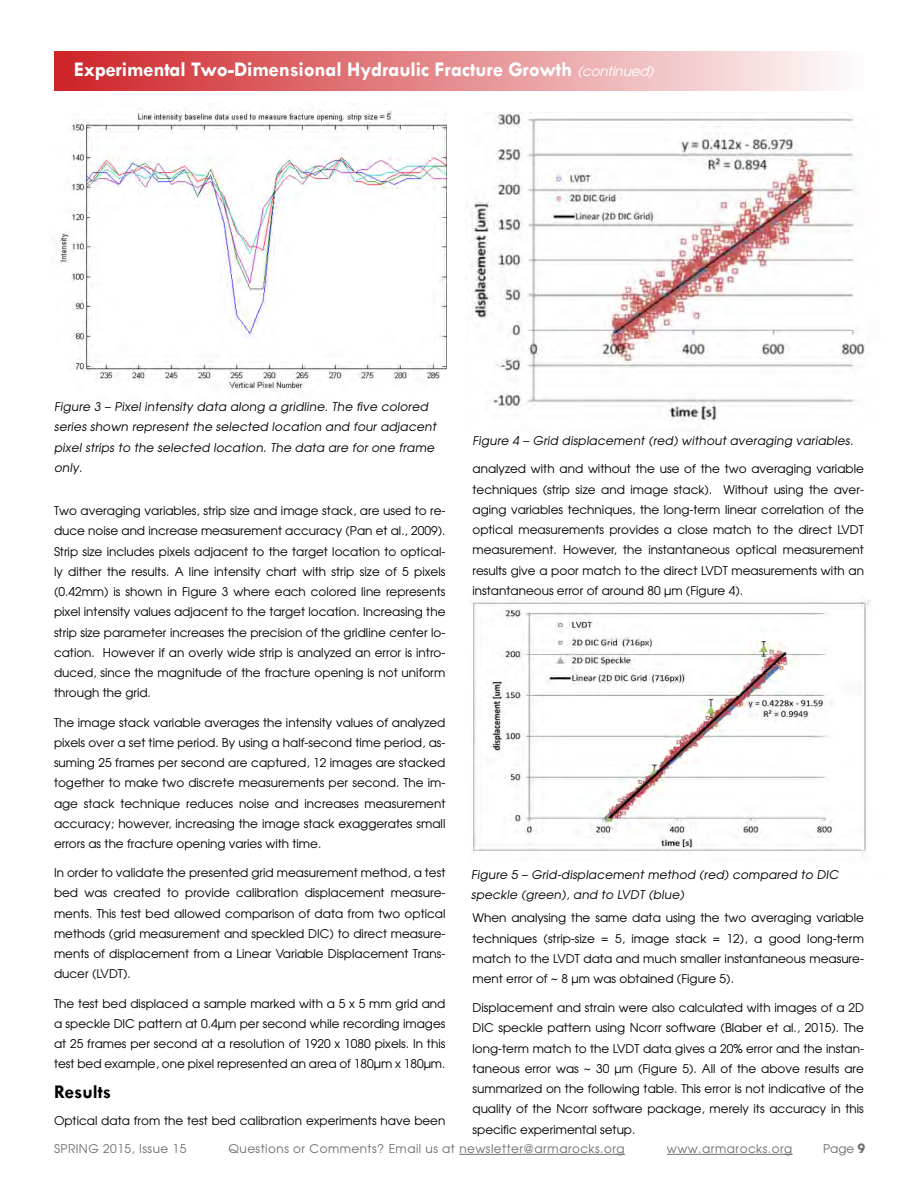
<style>
.page{position:relative;width:918px;height:1188px;background:#fff}
.page>*{position:absolute;margin:0;border:0;box-sizing:border-box;transform-origin:0 0}
.t1{font:700 21px "Tw Cen";letter-spacing:-.01em;color:#fff}
.t2{font:700 19.5px "Tw Cen";color:#000}
.t3{font:12px/20.2px "Avant Garde";color:#000;text-align:justify}
.t4{font:12px "Avant Garde";letter-spacing:.04em;color:#6d6e71}
.s1{font-family:"Avant Garde";font-weight:400;font-style:italic;font-size:13.5px}
.s2{font-family:"Tw Cen";font-weight:700;font-size:15px}
</style>
<div class="page">
<hr style="left:459px;top:1154px;width:166px;height:1px;background:#6d6e71">
<hr style="left:667px;top:1154px;width:126px;height:1px;background:#6d6e71">
<img style="left:472px;top:597px;width:398px;height:259px">
<img style="left:59px;top:110px;width:387px;height:282px">
<img style="left:472px;top:112px;width:394px;height:310px">
<div style="left:54px;top:51px;width:810px;height:40px;background:linear-gradient(to right,#cd2226,#fefcfc)"></div>
<h1 class="t1" style="left:74px;top:57px;width:585px">Experimental Two-Dimensional Hydraulic Fracture Growth <span class="s1">(continued)</span></h1>
<p class="t3" style="left:54px;top:396px;width:385px;text-align:left">Figure 3 – Pixel intensity data along a gridline. The five colored series shown represent the selected location and four adjacent pixel strips to the selected location. The data are for one frame only.</p>
<p class="t3" style="left:54px;top:501px;width:393px">Two averaging variables, strip size and image stack, are used to re&shy;duce noise and increase measurement accuracy (Pan et al., 2009).<br>Strip size includes pixels adjacent to the target location to optical&shy;ly dither the results. A line intensity chart with strip size of 5 pixels (0.42mm) is shown in Figure 3 where each colored line represents pixel intensity values adjacent to the target location. Increasing the strip size parameter increases the precision of the gridline center lo&shy;cation. However if an overly wide strip is analyzed an error is intro&shy;duced, since the magnitude of the fracture opening is not uniform through the grid.</p>
<p class="t3" style="left:54px;top:712px;width:393px">The image stack variable averages the intensity values of analyzed pixels over a set time period. By using a half-second time period, as&shy;suming 25 frames per second are captured, 12 images are stacked together to make two discrete measurements per second. The im&shy;age stack technique reduces noise and increases measurement accuracy; however, increasing the image stack exaggerates small errors as the fracture opening varies with time.</p>
<p class="t3" style="left:54px;top:862px;width:393px">In order to validate the presented grid measurement method, a test bed was created to provide calibration displacement measure&shy;ments. This test bed allowed comparison of data from two optical methods (grid measurement and speckled DIC) to direct measure&shy;ments of displacement from a Linear Variable Displacement Trans&shy;ducer (LVDT).</p>
<p class="t3" style="left:54px;top:993px;width:393px">The test bed displaced a sample marked with a 5 x 5 mm grid and a speckle DIC pattern at 0.4µm per second while recording images at 25 frames per second at a resolution of 1920 x 1080 pixels. In this test bed example, one pixel represented an area of 180µm x 180µm.</p>
<h2 class="t2" style="left:54px;top:1080px;width:59px">Results</h2>
<p class="t3" style="left:54px;top:1111px;width:393px">Optical data from the test bed calibration experiments have been</p>
<p class="t3" style="left:472px;top:430px;width:385px">Figure 4 – Grid displacement (red) without averaging variables.</p>
<p class="t3" style="left:472px;top:459px;width:393px">analyzed with and without the use of the two averaging variable techniques (strip size and image stack). Without using the aver&shy;aging variables techniques, the long-term linear correlation of the optical measurements provides a close match to the direct LVDT measurement. However, the instantaneous optical measurement results give a poor match to the direct LVDT measurements with an instantaneous error of around 80 µm (Figure 4).</p>
<p class="t3" style="left:471px;top:864px;width:371px">Figure 5 – Grid-displacement method (red) compared to DIC speckle (green), and to LVDT (blue)</p>
<p class="t3" style="left:472px;top:908px;width:393px">When analysing the same data using the two averaging variable techniques (strip-size = 5, image stack = 12), a good long-term match to the LVDT data and much smaller instantaneous measure&shy;ment error of ~ 8 µm was obtained (Figure 5).</p>
<p class="t3" style="left:472px;top:997px;width:393px">Displacement and strain were also calculated with images of a 2D DIC speckle pattern using Ncorr software (Blaber et al., 2015). The long-term match to the LVDT data gives a 20% error and the instan&shy;taneous error was ~ 30 µm (Figure 5). All of the above results are summarized on the following table. This error is not indicative of the quality of the Ncorr software package, merely its accuracy in this specific experimental setup.</p>
<p class="t4" style="left:54px;top:1141px;width:134px">SPRING 2015, Issue 15</p>
<p class="t4" style="left:229px;top:1141px;width:397px">Questions or Comments? Email us at newsletter@armarocks.org</p>
<p class="t4" style="left:667px;top:1141px;width:127px">www.armarocks.org</p>
<p class="t4" style="left:823px;top:1141px;width:44px">Page <span class="s2">9</span></p>
</div>
